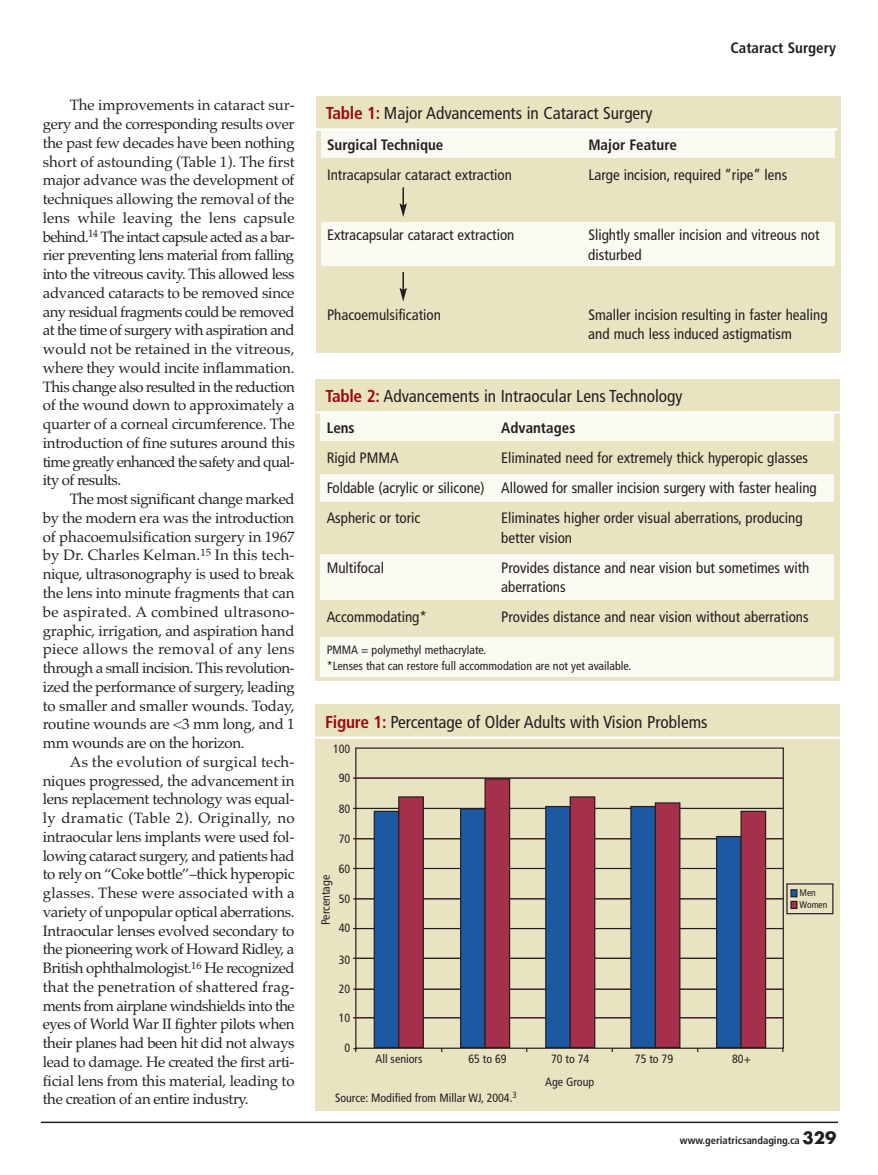
<style>
.page{position:relative;width:878px;height:1175px;background:#fff}
.page>*{position:absolute;margin:0;border:0;box-sizing:border-box;transform-origin:0 0}
.t1{font:condensed 17.25px "Frutiger";color:#231f20}
.t2{font:15px/18.8px "Palatino";letter-spacing:-.025em;color:#231f20;text-align:justify}
.t3{font:condensed 15px/19.5px "Frutiger";color:#231f20}
.t4{font:700 condensed 15px "Frutiger";color:#231f20}
.t5{font:condensed 12px/15.8px "Frutiger";color:#231f20}
.t6{font:700 condensed 10.5px "Frutiger";color:#231f20}
.t7{font:condensed 9.6px/11.7px "Frutiger";color:#231f20}
.s1{font-weight:700;color:#9d0715}
.s2{font-family:"Futura";font-stretch:normal;font-size:16.5px}
</style>
<div class="page">
<hr style="left:41px;top:1121px;width:797px;height:2px;background:#231f20">
<div style="left:316px;top:96px;width:524px;height:256px;background:#e8e4c2"></div>
<div style="left:321px;top:130px;width:513px;height:28px;background:#faf9f2"></div>
<div style="left:321px;top:222px;width:513px;height:44px;background:#faf9f2"></div>
<hr style="left:312px;top:128px;width:525px;height:3px;background:#fff">
<div style="left:315px;top:379px;width:525px;height:301px;background:#e8e4c2"></div>
<div style="left:321px;top:413px;width:512px;height:27px;background:#faf9f2"></div>
<div style="left:321px;top:475px;width:512px;height:27px;background:#faf9f2"></div>
<div style="left:321px;top:554px;width:512px;height:46px;background:#faf9f2"></div>
<div style="left:321px;top:637px;width:512px;height:39px;background:#faf9f2"></div>
<hr style="left:315px;top:411px;width:525px;height:2px;background:#fff">
<svg style="left:399px;top:187px;width:8px;height:30px"></svg>
<svg style="left:399px;top:272px;width:8px;height:29px"></svg>
<div style="left:315px;top:704px;width:525px;height:406px;background:#e8e4c2"></div>
<hr style="left:353px;top:777px;width:430px;height:1px;background:#231f20">
<hr style="left:353px;top:807px;width:430px;height:2px;background:#231f20">
<hr style="left:353px;top:838px;width:430px;height:1px;background:#231f20">
<hr style="left:353px;top:868px;width:430px;height:1px;background:#231f20">
<hr style="left:353px;top:898px;width:430px;height:1px;background:#231f20">
<hr style="left:353px;top:928px;width:430px;height:1px;background:#231f20">
<hr style="left:353px;top:957px;width:430px;height:1px;background:#231f20">
<hr style="left:353px;top:988px;width:430px;height:1px;background:#231f20">
<hr style="left:353px;top:1017px;width:430px;height:1px;background:#231f20">
<div style="left:374px;top:811px;width:25px;height:236px;background:#1d59a3"></div>
<div style="left:373px;top:810px;width:26px;height:238px;border:1px solid #231f20"></div>
<div style="left:399px;top:797px;width:24px;height:250px;background:#a5304b"></div>
<div style="left:398px;top:796px;width:26px;height:252px;border:1px solid #231f20"></div>
<div style="left:460px;top:809px;width:25px;height:238px;background:#1d59a3"></div>
<div style="left:460px;top:808px;width:25px;height:240px;border:1px solid #231f20"></div>
<div style="left:485px;top:779px;width:24px;height:268px;background:#a5304b"></div>
<div style="left:484px;top:778px;width:26px;height:270px;border:1px solid #231f20"></div>
<div style="left:545px;top:806px;width:25px;height:241px;background:#1d59a3"></div>
<div style="left:545px;top:806px;width:26px;height:242px;border:1px solid #231f20"></div>
<div style="left:570px;top:797px;width:24px;height:250px;background:#a5304b"></div>
<div style="left:569px;top:796px;width:26px;height:252px;border:1px solid #231f20"></div>
<div style="left:631px;top:806px;width:24px;height:241px;background:#1d59a3"></div>
<div style="left:630px;top:806px;width:26px;height:242px;border:1px solid #231f20"></div>
<div style="left:655px;top:803px;width:24px;height:244px;background:#a5304b"></div>
<div style="left:654px;top:802px;width:26px;height:246px;border:1px solid #231f20"></div>
<div style="left:716px;top:836px;width:25px;height:211px;background:#1d59a3"></div>
<div style="left:716px;top:836px;width:25px;height:212px;border:1px solid #231f20"></div>
<div style="left:741px;top:811px;width:24px;height:236px;background:#a5304b"></div>
<div style="left:740px;top:810px;width:26px;height:238px;border:1px solid #231f20"></div>
<div style="left:786px;top:883px;width:47px;height:31px;border:1px solid #231f20"></div>
<div style="left:790px;top:889px;width:7px;height:8px;border:1px solid #231f20"></div>
<svg style="left:791px;top:889px;width:5px;height:18px"></svg>
<div style="left:790px;top:900px;width:7px;height:9px;border:1px solid #231f20"></div>
<svg style="left:353px;top:1048px;width:4px;height:4px"></svg>
<hr style="left:315px;top:736px;width:525px;height:3px;background:#fff">
<p class="t2" style="left:43px;top:96px;width:253px;text-indent:27px">The improvements in cataract sur&shy;gery and the corresponding results over the past few decades have been nothing short of astounding (Table 1). The first major advance was the development of techniques allowing the removal of the lens while leaving the lens capsule behind.<sup>14</sup> The intact capsule acted as a bar&shy;rier preventing lens material from falling into the vitreous cavity. This allowed less advanced cataracts to be removed since any residual fragments could be removed at the time of surgery with aspiration and would not be retained in the vitreous, where they would incite inflammation.<br>This change also resulted in the reduction of the wound down to approximately a quarter of a corneal circumference. The introduction of fine sutures around this time greatly enhanced the safety and qual&shy;ity of results.</p>
<p class="t2" style="left:43px;top:489px;width:253px;text-indent:27px">The most significant change marked by the modern era was the introduction of phacoemulsification surgery in 1967 by Dr. Charles Kelman.<sup>15</sup> In this tech&shy;nique, ultrasonography is used to break the lens into minute fragments that can be aspirated. A combined ultrasono&shy;graphic, irrigation, and aspiration hand piece allows the removal of any lens through a small incision. This revolution&shy;ized the performance of surgery, leading to smaller and smaller wounds. Today, routine wounds are &lt;3 mm long, and 1 mm wounds are on the horizon.</p>
<p class="t2" style="left:43px;top:752px;width:253px;text-indent:27px">As the evolution of surgical tech&shy;niques progressed, the advancement in lens replacement technology was equal&shy;ly dramatic (Table 2). Originally, no intraocular lens implants were used fol&shy;lowing cataract surgery, and patients had to rely on “Coke bottle”–thick hyperopic glasses. These were associated with a variety of unpopular optical aberrations.<br>Intraocular lenses evolved secondary to the pioneering work of Howard Ridley, a British ophthalmologist.<sup>16</sup> He recognized that the penetration of shattered frag&shy;ments from airplane windshields into the eyes of World War II fighter pilots when their planes had been hit did not always lead to damage. He created the first arti&shy;ficial lens from this material, leading to the creation of an entire industry.</p>
<p class="t1" style="left:326px;top:106px;width:328px"><span class="s1">Table 1:</span> Major Advancements in Cataract Surgery</p>
<p class="t4" style="left:730px;top:42px;width:107px">Cataract Surgery</p>
<p class="t4" style="left:327px;top:139px;width:118px">Surgical Technique</p>
<p class="t4" style="left:588px;top:139px;width:90px">Major Feature</p>
<p class="t3" style="left:327px;top:166px;width:186px">Intracapsular cataract extraction</p>
<p class="t3" style="left:588px;top:166px;width:200px">Large incision, required “ripe” lens</p>
<p class="t3" style="left:327px;top:226px;width:189px">Extracapsular cataract extraction</p>
<p class="t3" style="left:588px;top:226px;width:233px">Slightly smaller incision and vitreous not disturbed</p>
<p class="t3" style="left:327px;top:306px;width:115px">Phacoemulsification</p>
<p class="t3" style="left:588px;top:306px;width:241px">Smaller incision resulting in faster healing and much less induced astigmatism</p>
<p class="t1" style="left:325px;top:389px;width:358px"><span class="s1">Table 2:</span> Advancements in Intraocular Lens Technology</p>
<p class="t4" style="left:327px;top:422px;width:30px">Lens</p>
<p class="t4" style="left:501px;top:422px;width:76px">Advantages</p>
<p class="t3" style="left:327px;top:449px;width:73px">Rigid PMMA</p>
<p class="t3" style="left:327px;top:444px;width:491px;line-height:30px;text-indent:174px">Eliminated need for extremely thick hyperopic glasses<br>Foldable (acrylic or silicone) Allowed for smaller incision surgery with faster healing<br>Aspheric or toric</p>
<p class="t3" style="left:501px;top:509px;width:303px">Eliminates higher order visual aberrations, producing better vision</p>
<p class="t3" style="left:327px;top:559px;width:59px">Multifocal</p>
<p class="t3" style="left:501px;top:559px;width:309px">Provides distance and near vision but sometimes with aberrations</p>
<p class="t3" style="left:327px;top:608px;width:102px">Accommodating*</p>
<p class="t3" style="left:501px;top:608px;width:309px">Provides distance and near vision without aberrations</p>
<p class="t5" style="left:327px;top:643px;width:306px">PMMA = polymethyl methacrylate.<br>*Lenses that can restore full accommodation are not yet available.</p>
<p class="t1" style="left:325px;top:714px;width:384px"><span class="s1">Figure 1:</span> Percentage of Older Adults with Vision Problems</p>
<p class="t5" style="left:333px;top:742px;width:19px">100</p>
<p class="t5" style="left:339px;top:771px;width:13px">90</p>
<p class="t5" style="left:339px;top:802px;width:13px">80</p>
<p class="t5" style="left:339px;top:832px;width:13px">70</p>
<p class="t5" style="left:339px;top:862px;width:13px">60</p>
<p class="t5" style="left:319px;top:925px;width:52px;rotate:-90deg">Percentage</p>
<p class="t5" style="left:339px;top:891px;width:13px">50</p>
<p class="t5" style="left:339px;top:921px;width:13px">40</p>
<p class="t5" style="left:339px;top:952px;width:13px">30</p>
<p class="t5" style="left:339px;top:981px;width:13px">20</p>
<p class="t5" style="left:339px;top:1011px;width:13px">10</p>
<p class="t5" style="left:344px;top:1041px;width:7px">0</p>
<p class="t5" style="left:375px;top:1052px;width:49px">All seniors</p>
<p class="t5" style="left:468px;top:1052px;width:40px">65 to 69</p>
<p class="t5" style="left:335px;top:1091px;width:183px">Source: Modified from Millar WJ, 2004.<sup>3</sup></p>
<p class="t7" style="left:799px;top:887px;width:29px">Men<br>Women</p>
<p class="t5" style="left:551px;top:1052px;width:40px">70 to 74</p>
<p class="t5" style="left:635px;top:1052px;width:40px">75 to 79</p>
<p class="t5" style="left:732px;top:1052px;width:20px">80+</p>
<p class="t5" style="left:545px;top:1074px;width:51px">Age Group</p>
<p class="t6" style="left:680px;top:1136px;width:158px">www.geriatricsandaging.ca <span class="s2">329</span></p>
</div>
